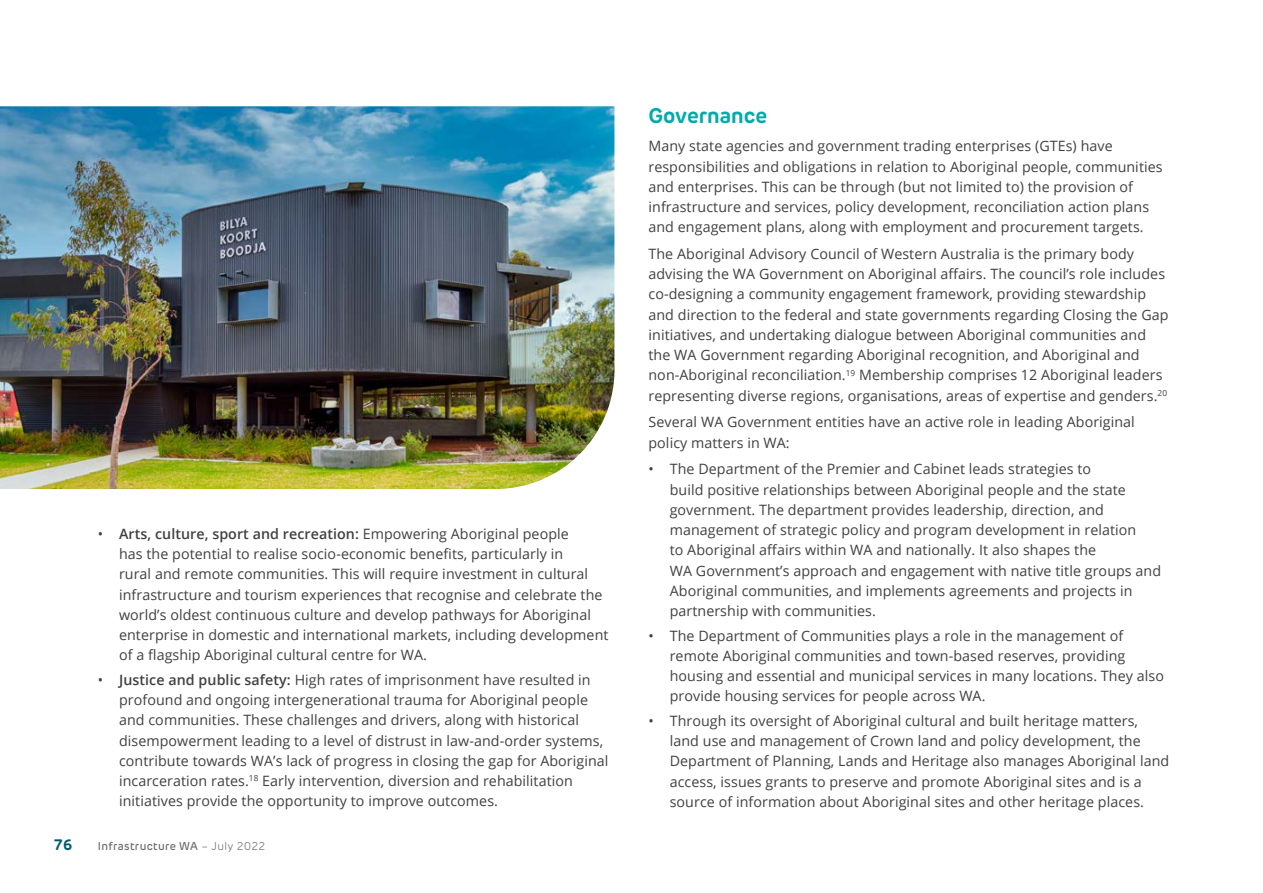
<style>
.page{position:relative;width:1263px;height:893px;background:#fff}
.page>*{position:absolute;margin:0;border:0;box-sizing:border-box;transform-origin:0 0}
.t1{font:700 21px "New Rubrik Edge";color:#00aba9}
.t2{font:700 15px "New Rubrik Edge";color:#005b70}
.t3{font:14.25px/20.2px "Open Sans";letter-spacing:.005em;color:#414042}
.t4{font:500 11.25px "New Rubrik Edge";letter-spacing:.03em;color:#696a6d}
.s1{font-weight:600}
.s2{font-weight:300}
</style>
<div class="page">
<img style="left:0;top:106px;width:614px;height:383px">
<p class="t3" style="left:119px;top:523px;width:491px;text-indent:-21px">• <span class="s1">Arts, culture, sport and recreation:</span> Empowering Aboriginal people<br>has the potential to realise socio-economic benefits, particularly in<br>rural and remote communities. This will require investment in cultural infrastructure and tourism experiences that recognise and celebrate the world’s oldest continuous culture and develop pathways for Aboriginal enterprise in domestic and international markets, including development of a flagship Aboriginal cultural centre for WA.</p>
<p class="t3" style="left:119px;top:669px;width:491px;text-indent:-21px">• <span class="s1">Justice and public safety:</span> High rates of imprisonment have resulted in profound and ongoing intergenerational trauma for Aboriginal people and communities. These challenges and drivers, along with historical disempowerment leading to a level of distrust in law-and-order systems, contribute towards WA’s lack of progress in closing the gap for Aboriginal incarceration rates.<sup>18</sup> Early intervention, diversion and rehabilitation initiatives provide the opportunity to improve outcomes.</p>
<p class="t2" style="left:54px;top:836px;width:20px">76</p>
<p class="t4" style="left:98px;top:840px;width:169px">Infrastructure WA <span class="s2">– July 2022</span></p>
<h1 class="t1" style="left:648px;top:102px;width:120px">Governance</h1>
<p class="t3" style="left:648px;top:136px;width:516px">Many state agencies and government trading enterprises (GTEs) have responsibilities and obligations in relation to Aboriginal people, communities and enterprises. This can be through (but not limited to) the provision of infrastructure and services, policy development, reconciliation action plans and engagement plans, along with employment and procurement targets.</p>
<p class="t3" style="left:648px;top:243px;width:522px">The Aboriginal Advisory Council of Western Australia is the primary body advising the WA Government on Aboriginal affairs. The council’s role includes co-designing a community engagement framework, providing stewardship and direction to the federal and state governments regarding Closing the Gap initiatives, and undertaking dialogue between Aboriginal communities and the WA Government regarding Aboriginal recognition, and Aboriginal and non-Aboriginal reconciliation.<sup>19</sup> Membership comprises 12 Aboriginal leaders representing diverse regions, organisations, areas of expertise and genders.<sup>20</sup></p>
<p class="t3" style="left:648px;top:412px;width:488px">Several WA Government entities have an active role in leading Aboriginal policy matters in WA:</p>
<p class="t3" style="left:670px;top:459px;width:493px;text-indent:-21px">• The Department of the Premier and Cabinet leads strategies to<br>build positive relationships between Aboriginal people and the state government. The department provides leadership, direction, and management of strategic policy and program development in relation<br>to Aboriginal affairs within WA and nationally. It also shapes the<br>WA Government’s approach and engagement with native title groups and Aboriginal communities, and implements agreements and projects in partnership with communities.</p>
<p class="t3" style="left:670px;top:625px;width:496px;text-indent:-21px">• The Department of Communities plays a role in the management of remote Aboriginal communities and town-based reserves, providing housing and essential and municipal services in many locations. They also provide housing services for people across WA.</p>
<p class="t3" style="left:670px;top:710px;width:501px;text-indent:-21px">• Through its oversight of Aboriginal cultural and built heritage matters, land use and management of Crown land and policy development, the Department of Planning, Lands and Heritage also manages Aboriginal land access, issues grants to preserve and promote Aboriginal sites and is a source of information about Aboriginal sites and other heritage places.</p>
</div>
